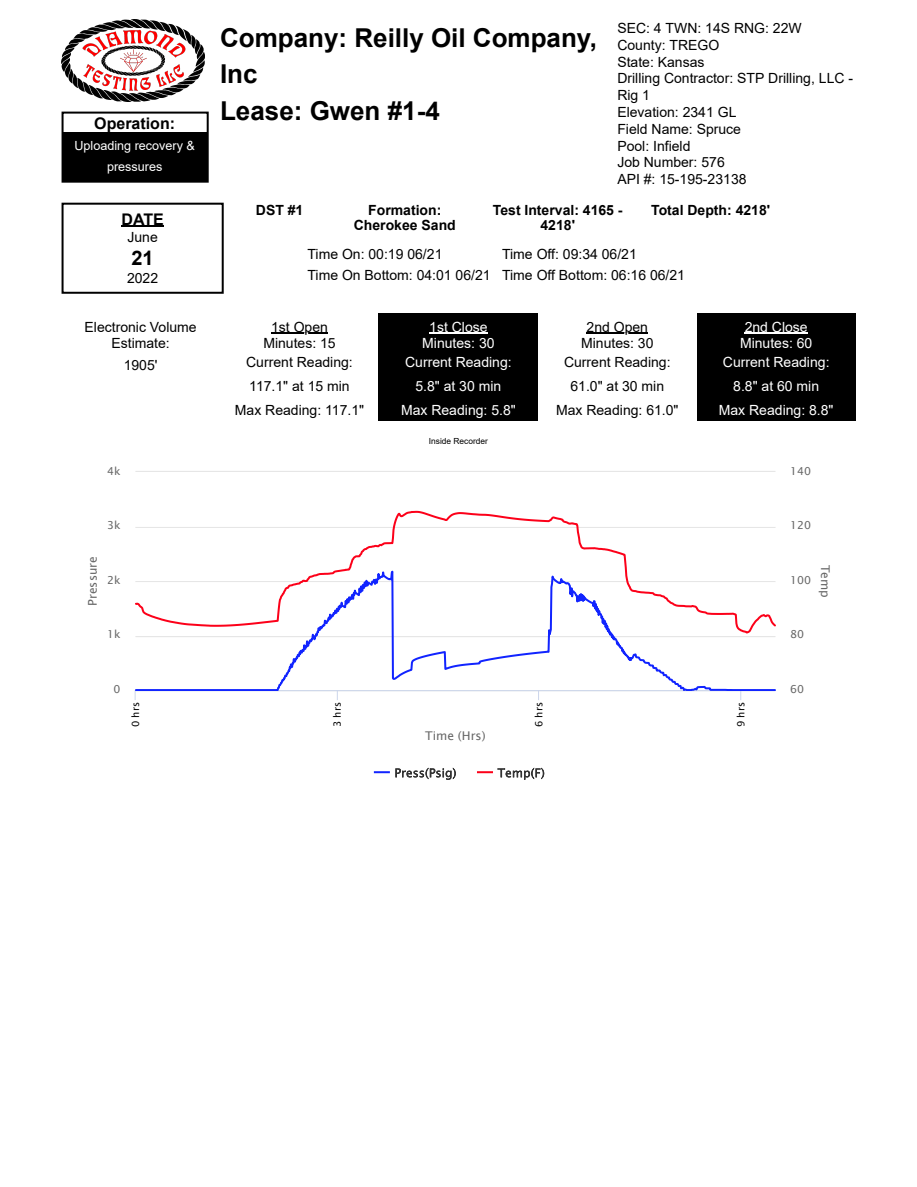
<style>
.page{position:relative;width:917px;height:1187px;background:#fff}
.page>*{position:absolute;margin:0;border:0;box-sizing:border-box;transform-origin:0 0}
.t1{font:700 25.95px/36.5px "Arial";color:#000}
.t2{font:700 19.95px "Arial";color:#000}
.t3{font:700 16.05px "Arial";color:#000}
.t4{font:13.95px/16.8px "Arial";color:#000;text-align:center}
.t5{font:13.95px/24px "Arial";color:#fff;text-align:center}
.t6{font:700 13.95px/15px "Arial";color:#000;text-align:center}
.t7{font:12.6px/21px "Arial";color:#fff;text-align:center}
.t8{font:12px "Lucida Sans Unicode";color:#666}
.t9{font:10.95px "Lucida Sans Unicode";color:#666}
.t10{font:10.05px "Lucida Sans Unicode";color:#000}
.t11{font:8.4px "Arial";color:#000}
</style>
<div class="page">
<div style="left:62px;top:112px;width:147px;height:71px;border:2px solid #000"></div>
<div style="left:64px;top:133px;width:143px;height:48px;background:#000"></div>
<img style="left:62px;top:20px;width:143px;height:82px">
<div style="left:62px;top:203px;width:162px;height:91px;border:2px solid #000"></div>
<hr style="left:121px;top:226px;width:43px;height:1px;background:#000">
<hr style="left:271px;top:333px;width:57px;height:1px;background:#000">
<div style="left:379px;top:314px;width:159px;height:107px;background:#000"></div>
<hr style="left:429px;top:333px;width:58px;height:1px;background:#fff">
<hr style="left:586px;top:333px;width:62px;height:1px;background:#000">
<div style="left:697px;top:314px;width:158px;height:107px;background:#000"></div>
<hr style="left:744px;top:333px;width:63px;height:1px;background:#fff">
<hr style="left:136px;top:471px;width:639px;height:1px;background:#e6e6e6">
<hr style="left:136px;top:690px;width:639px;height:1px;background:#ccd6eb">
<svg style="left:136px;top:635px;width:639px;height:55px"></svg>
<svg style="left:136px;top:510px;width:639px;height:125px"></svg>
<svg style="left:374px;top:767px;width:82px;height:13px"></svg>
<svg style="left:477px;top:767px;width:67px;height:12px"></svg>
<p class="t3" style="left:94px;top:114px;width:82px">Operation:</p>
<p class="t7" style="left:74px;top:135px;width:122px">Uploading recovery &amp; pressures</p>
<p class="t3" style="left:121px;top:210px;width:44px">DATE</p>
<p class="t4" style="left:127px;top:228px;width:32px">June</p>
<h2 class="t2" style="left:131px;top:247px;width:24px">21</h2>
<p class="t4" style="left:127px;top:269px;width:33px">2022</p>
<p class="t4" style="left:85px;top:319px;width:114px;line-height:16px">Electronic Volume<br>Estimate:</p>
<p class="t4" style="left:124px;top:356px;width:35px">1905'</p>
<p class="t9" style="left:107px;top:463px;width:15px">4k</p>
<p class="t9" style="left:107px;top:517px;width:15px">3k</p>
<h1 class="t1" style="left:220px;top:19px;width:378px">Company: Reilly Oil Company,<br>Inc<br>Lease: Gwen #1-4</h1>
<p class="t4" style="left:617px;top:19px;width:237px;text-align:left">SEC: 4 TWN: 14S RNG: 22W<br>County: TREGO<br>State: Kansas<br>Drilling Contractor: STP Drilling, LLC -<br>Rig 1<br>Elevation: 2341 GL<br>Field Name: Spruce<br>Pool: Infield<br>Job Number: 576<br>API #: 15-195-23138</p>
<p class="t6" style="left:256px;top:202px;width:49px">DST #1</p>
<p class="t6" style="left:354px;top:202px;width:103px">Formation:<br>Cherokee Sand</p>
<p class="t6" style="left:493px;top:202px;width:131px">Test Interval: 4165 -<br>4218'</p>
<p class="t6" style="left:651px;top:202px;width:120px">Total Depth: 4218'</p>
<p class="t4" style="left:307px;top:245px;width:136px">Time On: 00:19 06/21</p>
<p class="t4" style="left:307px;top:243px;width:379px;line-height:21px;text-align:left;text-indent:195px">Time Off: 09:34 06/21<br>Time On Bottom: 04:01 06/21 Time Off Bottom: 06:16 06/21</p>
<p class="t4" style="left:263px;top:319px;width:74px;line-height:16px">1st Open<br>Minutes: 15</p>
<p class="t4" style="left:235px;top:350px;width:131px;line-height:24px">Current Reading:<br>117.1" at 15 min<br>Max Reading: 117.1"</p>
<p class="t5" style="left:422px;top:319px;width:74px;line-height:16px">1st Close<br>Minutes: 30</p>
<p class="t5" style="left:401px;top:350px;width:116px">Current Reading:<br>5.8" at 30 min<br>Max Reading: 5.8"</p>
<p class="t11" style="left:429px;top:436px;width:61px">Inside Recorder</p>
<p class="t4" style="left:581px;top:319px;width:74px;line-height:16px">2nd Open<br>Minutes: 30</p>
<p class="t4" style="left:556px;top:350px;width:124px;line-height:24px">Current Reading:<br>61.0" at 30 min<br>Max Reading: 61.0"</p>
<p class="t5" style="left:740px;top:319px;width:74px;line-height:16px">2nd Close<br>Minutes: 60</p>
<p class="t5" style="left:719px;top:350px;width:116px">Current Reading:<br>8.8" at 60 min<br>Max Reading: 8.8"</p>
<p class="t9" style="left:790px;top:463px;width:22px">140</p>
<p class="t9" style="left:790px;top:517px;width:22px">120</p>
<p class="t8" style="left:84px;top:606px;width:51px;rotate:-90deg">Pressure</p>
<p class="t8" style="left:834px;top:564px;width:35px;rotate:90deg">Temp</p>
<p class="t9" style="left:107px;top:572px;width:15px">2k</p>
<p class="t9" style="left:790px;top:572px;width:22px">100</p>
<p class="t9" style="left:107px;top:626px;width:15px">1k</p>
<p class="t9" style="left:114px;top:681px;width:8px">0</p>
<p class="t10" style="left:128px;top:727px;width:26px;rotate:-90deg">0 hrs</p>
<p class="t10" style="left:330px;top:727px;width:26px;rotate:-90deg">3 hrs</p>
<p class="t10" style="left:531px;top:727px;width:26px;rotate:-90deg">6 hrs</p>
<p class="t10" style="left:733px;top:727px;width:26px;rotate:-90deg">9 hrs</p>
<p class="t8" style="left:425px;top:727px;width:62px">Time (Hrs)</p>
<p class="t9" style="left:790px;top:626px;width:15px">80</p>
<p class="t9" style="left:790px;top:681px;width:15px">60</p>
</div>
